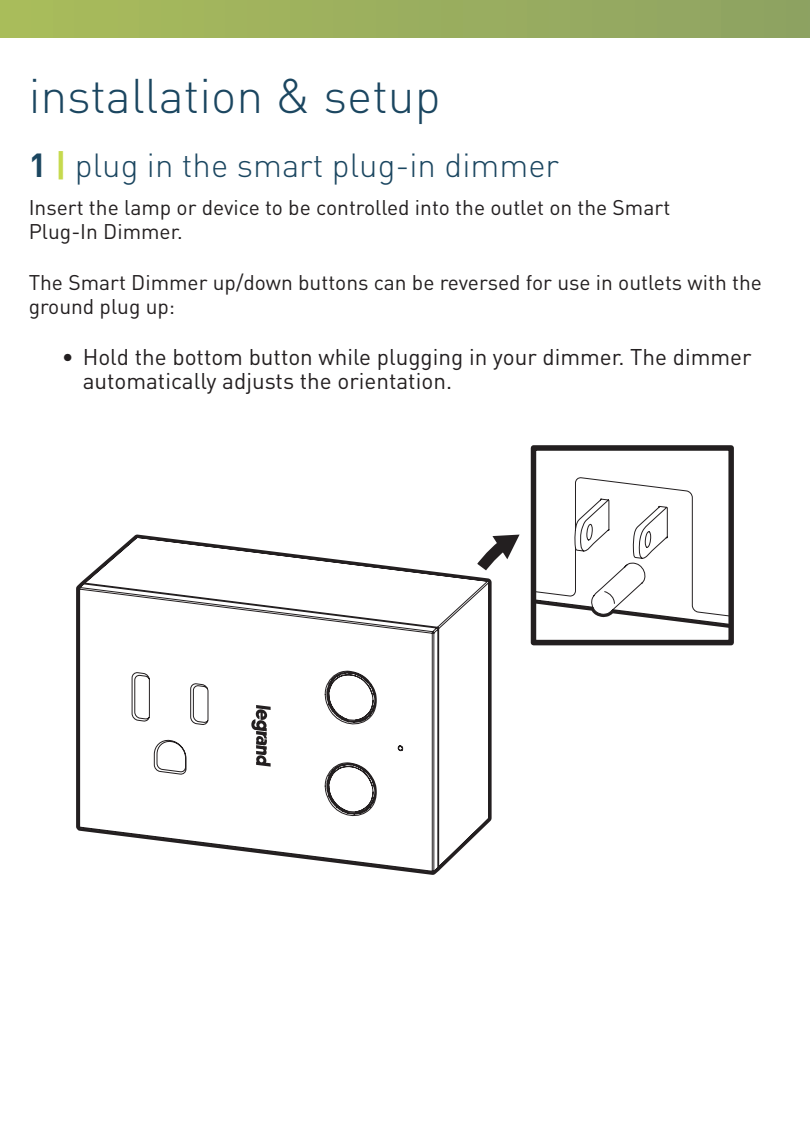
<style>
.page{position:relative;width:810px;height:1134px;background:#fff}
.page>*{position:absolute;margin:0;border:0;box-sizing:border-box;transform-origin:0 0}
.t1{font:300 48px "DIN Pro";color:#1b4660}
.t2{font:300 33px "DIN Pro";color:#1b4660}
.t3{font:22.5px/24px "DIN Pro";color:#231f20}
.t4{font:21px/24px "DIN Pro";color:#231f20}
.s1{font-weight:700}
.s2{font-weight:700;color:#c6da4e}
</style>
<div class="page">
<div style="left:0;top:0;width:810px;height:38px;background:linear-gradient(to right,#a9bc5b,#8ea262)"></div>
<svg style="left:78px;top:536px;width:412px;height:337px"></svg>
<svg style="left:250px;top:705px;width:21px;height:62px"></svg>
<svg style="left:471px;top:534px;width:49px;height:44px"></svg>
<svg style="left:538px;top:477px;width:189px;height:151px"></svg>
<div style="left:531px;top:445px;width:203px;height:200px;border:6px solid #231f20"></div>
<h1 class="t1" style="left:29px;top:63px;width:414px">installation &amp; setup</h1>
<h2 class="t2" style="left:29px;top:143px;width:532px"><span class="s1">1</span> <span class="s2">|</span> plug in the smart plug-in dimmer</h2>
<p class="t4" style="left:29px;top:194px;width:643px">Insert the lamp or device to be controlled into the outlet on the Smart<br>Plug-In Dimmer.</p>
<p class="t4" style="left:29px;top:269px;width:735px">The Smart Dimmer up/down buttons can be reversed for use in outlets with the ground plug up:</p>
<p class="t3" style="left:83px;top:344px;width:671px;text-indent:-21px">• Hold the bottom button while plugging in your dimmer. The dimmer automatically adjusts the orientation.</p>
</div>
